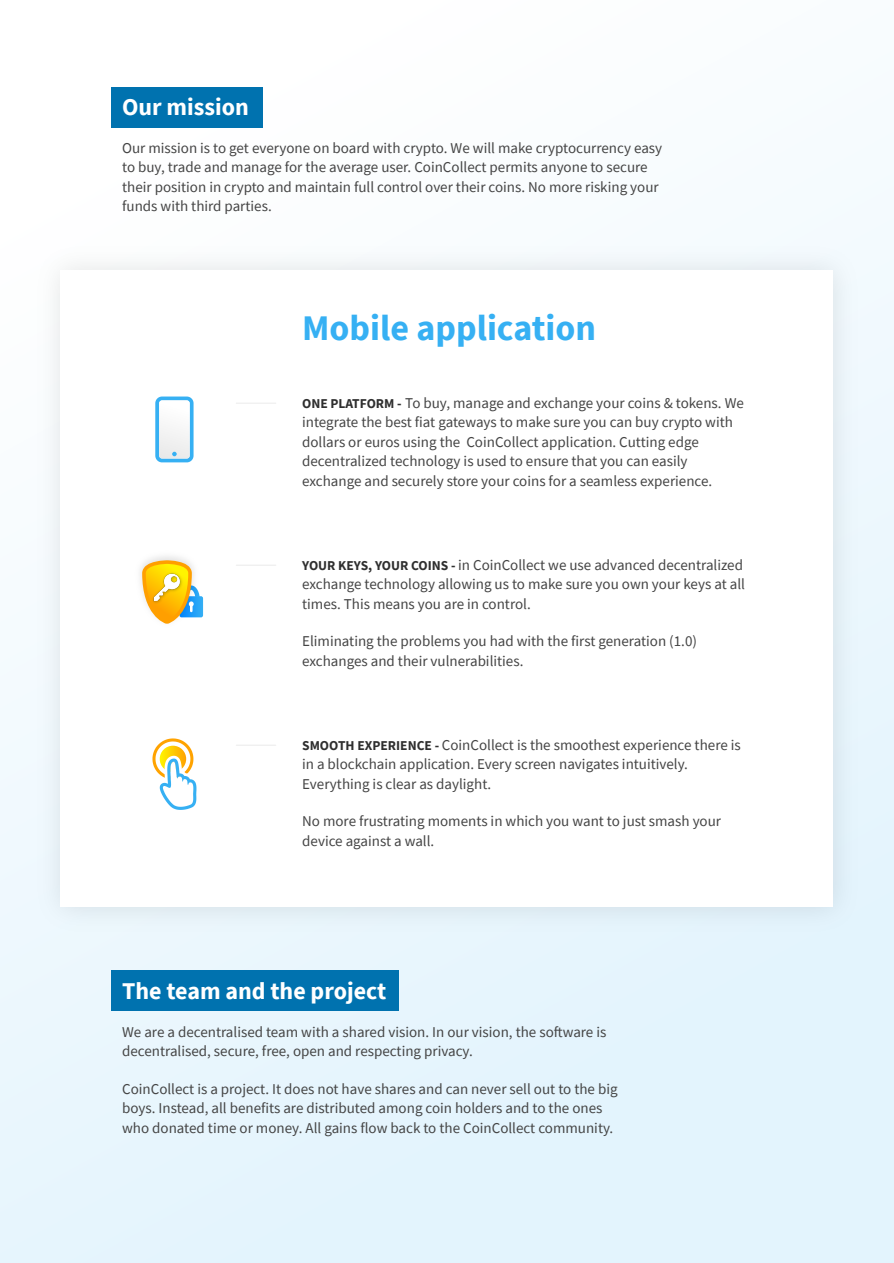
<style>
.page{position:relative;width:894px;height:1263px;background:#fff}
.page>*{position:absolute;margin:0;border:0;box-sizing:border-box;transform-origin:0 0}
.t1{font:700 36px "Source Sans Pro";color:#36b0f3}
.t2{font:700 24px "Source Sans Pro";color:#fff}
.t3{font:15px/19.5px "Source Sans Pro";color:#444}
.s1{font-weight:700;font-size:13.5px;color:#2f2f2f}
</style>
<div class="page">
<div style="left:0;top:0;width:893px;height:1263px;background:linear-gradient(to bottom,#fefefe,#e1f3fd)"></div>
<div style="left:111px;top:971px;width:287px;height:40px;background:#0072af"></div>
<img style="left:37px;top:247px;width:820px;height:685px">
<div style="left:60px;top:270px;width:772px;height:636px;background:#fff"></div>
<div style="left:111px;top:87px;width:151px;height:41px;background:#0072af"></div>
<div style="left:179px;top:596px;width:24px;height:21px;background:#30abf4;border-radius:2px"></div>
<svg style="left:152px;top:738px;width:45px;height:72px"></svg>
<svg style="left:138px;top:0;width:62px;height:624px"></svg>
<hr style="left:236px;top:402px;width:39px;height:2px;background:#f4f4f4">
<hr style="left:236px;top:564px;width:39px;height:2px;background:#f4f4f4">
<hr style="left:236px;top:744px;width:39px;height:2px;background:#f4f4f4">
<h2 class="t2" style="left:122px;top:97px;width:128px">Our mission</h2>
<p class="t3" style="left:122px;top:139px;width:541px">Our mission is to get everyone on board with crypto. We will make cryptocurrency easy to buy, trade and manage for the average user. CoinCollect permits anyone to secure their position in crypto and maintain full control over their coins. No more risking your funds with third parties.</p>
<h1 class="t1" style="left:302px;top:313px;width:295px">Mobile application</h1>
<p class="t3" style="left:302px;top:394px;width:443px"><span class="s1">ONE PLATFORM -</span> To buy, manage and exchange your coins &amp; tokens. We integrate the best fiat gateways to make sure you can buy crypto with dollars or euros using the CoinCollect application. Cutting edge decentralized technology is used to ensure that you can easily exchange and securely store your coins for a seamless experience.</p>
<p class="t3" style="left:302px;top:556px;width:444px"><span class="s1">YOUR KEYS, YOUR COINS -</span> in CoinCollect we use advanced decentralized exchange technology allowing us to make sure you own your keys at all times. This means you are in control.</p>
<p class="t3" style="left:302px;top:632px;width:396px">Eliminating the problems you had with the first generation (1.0) exchanges and their vulnerabilities.</p>
<p class="t3" style="left:302px;top:736px;width:440px"><span class="s1">SMOOTH EXPERIENCE -</span> CoinCollect is the smoothest experience there is in a blockchain application. Every screen navigates intuitively.<br>Everything is clear as daylight.</p>
<p class="t3" style="left:302px;top:812px;width:420px">No more frustrating moments in which you want to just smash your device against a wall.</p>
<h2 class="t2" style="left:122px;top:981px;width:265px">The team and the project</h2>
<p class="t3" style="left:122px;top:1023px;width:485px">We are a decentralised team with a shared vision. In our vision, the software is decentralised, secure, free, open and respecting privacy.</p>
<p class="t3" style="left:122px;top:1080px;width:497px">CoinCollect is a project. It does not have shares and can never sell out to the big boys. Instead, all benefits are distributed among coin holders and to the ones who donated time or money. All gains flow back to the CoinCollect community.</p>
</div>
